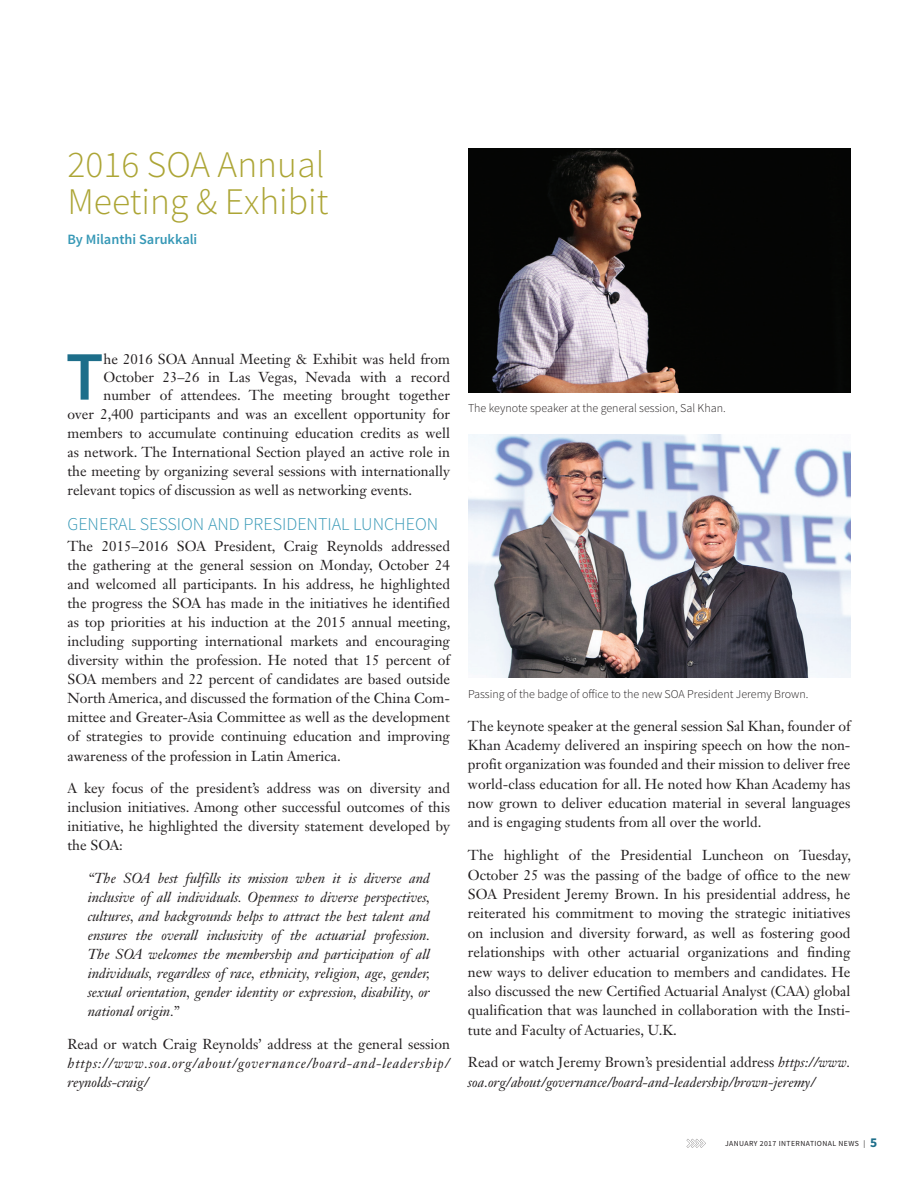
<style>
.page{position:relative;width:918px;height:1188px;background:#fff}
.page>*{position:absolute;margin:0;border:0;box-sizing:border-box;transform-origin:0 0}
.t1{font:600 69.3px "Source Sans Pro";color:#1d6e8a}
.t2{font:300 37.5px/37.5px "Source Sans Pro";color:#aca535}
.t3{font:300 18px "Source Sans Pro";color:#3698b6}
.t4{font:14.25px/19px "Janson Text LT Std";color:#231f20;text-align:justify}
.t5{font:italic 14.25px/19px "Janson Text LT Std";color:#231f20;text-align:justify}
.t6{font:italic 14.25px/19px "Janson Text LT Std";letter-spacing:.055em;color:#231f20}
.t7{font:600 14.25px "Source Sans Pro";color:#3698b6}
.t8{font:300 12px "Source Sans Pro";color:#231f20}
.t9{font:7.8px "Source Sans Pro";letter-spacing:.05em;color:#231f20}
.s1{font-style:normal}
.s2{font-weight:700;font-size:13.5px;color:#1d6e8a}
</style>
<div class="page">
<svg style="left:687px;top:1139px;width:19px;height:9px"></svg>
<img style="left:468px;top:148px;width:382px;height:244px">
<img style="left:468px;top:434px;width:382px;height:244px">
<h2 class="t2" style="left:68px;top:146px;width:262px">2016 SOA Annual<br>Meeting &amp; Exhibit</h2>
<p class="t7" style="left:68px;top:230px;width:131px">By Milanthi Sarukkali</p>
<h1 class="t1" style="left:66px;top:333px;width:39px">T</h1>
<p class="t4" style="left:104px;top:349px;width:348px">he 2016 SOA Annual Meeting &amp; Exhibit was held from</p>
<p class="t4" style="left:104px;top:367px;width:348px">October 23–26 in Las Vegas, Nevada with a record</p>
<p class="t4" style="left:104px;top:385px;width:348px">number of attendees. The meeting brought together</p>
<p class="t4" style="left:68px;top:404px;width:384px">over 2,400 participants and was an excellent opportunity for</p>
<p class="t4" style="left:68px;top:423px;width:384px">members to accumulate continuing education credits as well</p>
<p class="t4" style="left:68px;top:442px;width:384px">as network. The International Section played an active role in</p>
<p class="t4" style="left:68px;top:461px;width:384px">the meeting by organizing several sessions with internationally</p>
<p class="t4" style="left:68px;top:480px;width:346px">relevant topics of discussion as well as networking events.</p>
<p class="t3" style="left:68px;top:513px;width:372px">GENERAL SESSION AND PRESIDENTIAL LUNCHEON</p>
<p class="t4" style="left:68px;top:536px;width:385px">The 2015–2016 SOA President, Craig Reynolds addressed the gathering at the general session on Monday, October 24 and welcomed all participants. In his address, he highlighted the progress the SOA has made in the initiatives he identified as top priorities at his induction at the 2015 annual meeting, including supporting international markets and encouraging diversity within the profession. He noted that 15 percent of SOA members and 22 percent of candidates are based outside North America, and discussed the formation of the China Com&shy;mittee and Greater-Asia Committee as well as the development of strategies to provide continuing education and improving awareness of the profession in Latin America.</p>
<p class="t4" style="left:68px;top:779px;width:384px">A key focus of the president’s address was on diversity and inclusion initiatives. Among other successful outcomes of this initiative, he highlighted the diversity statement developed by the SOA:</p>
<p class="t5" style="left:88px;top:868px;width:344px">“The SOA best fulfills its mission when it is diverse and inclusive of all individuals. Openness to diverse perspectives, cultures, and backgrounds helps to attract the best talent and ensures the overall inclusivity of the actuarial profession.<br>The SOA welcomes the membership and participation of all individuals, regardless of race, ethnicity, religion, age, gender, sexual orientation, gender identity or expression, disability, or national origin.”</p>
<p class="t4" style="left:68px;top:1034px;width:384px">Read or watch Craig Reynolds’ address at the general session</p>
<p class="t6" style="left:68px;top:1053px;width:384px">https://www.soa.org/about/governance/board-and-leadership/ reynolds-craig/</p>
<p class="t8" style="left:468px;top:401px;width:259px">The keynote speaker at the general session, Sal Khan.</p>
<p class="t8" style="left:468px;top:686px;width:342px">Passing of the badge of office to the new SOA President Jeremy Brown.</p>
<p class="t4" style="left:468px;top:716px;width:384px">The keynote speaker at the general session Sal Khan, founder of Khan Academy delivered an inspiring speech on how the non&shy;profit organization was founded and their mission to deliver free world-class education for all. He noted how Khan Academy has now grown to deliver education material in several languages and is engaging students from all over the world.</p>
<p class="t4" style="left:468px;top:846px;width:385px">The highlight of the Presidential Luncheon on Tuesday, October 25 was the passing of the badge of office to the new SOA President Jeremy Brown. In his presidential address, he reiterated his commitment to moving the strategic initiatives on inclusion and diversity forward, as well as fostering good relationships with other actuarial organizations and finding new ways to deliver education to members and candidates. He also discussed the new Certified Actuarial Analyst (CAA) global qualification that was launched in collaboration with the Insti&shy;tute and Faculty of Actuaries, U.K.</p>
<p class="t5" style="left:468px;top:1053px;width:384px"><span class="s1">Read or watch Jeremy Brown’s presidential address</span> https://www. soa.org/about/governance/board-and-leadership/brown-jeremy/</p>
<p class="t9" style="left:725px;top:1138px;width:153px">JANUARY 2017 INTERNATIONAL NEWS | <span class="s2">5</span></p>
</div>
